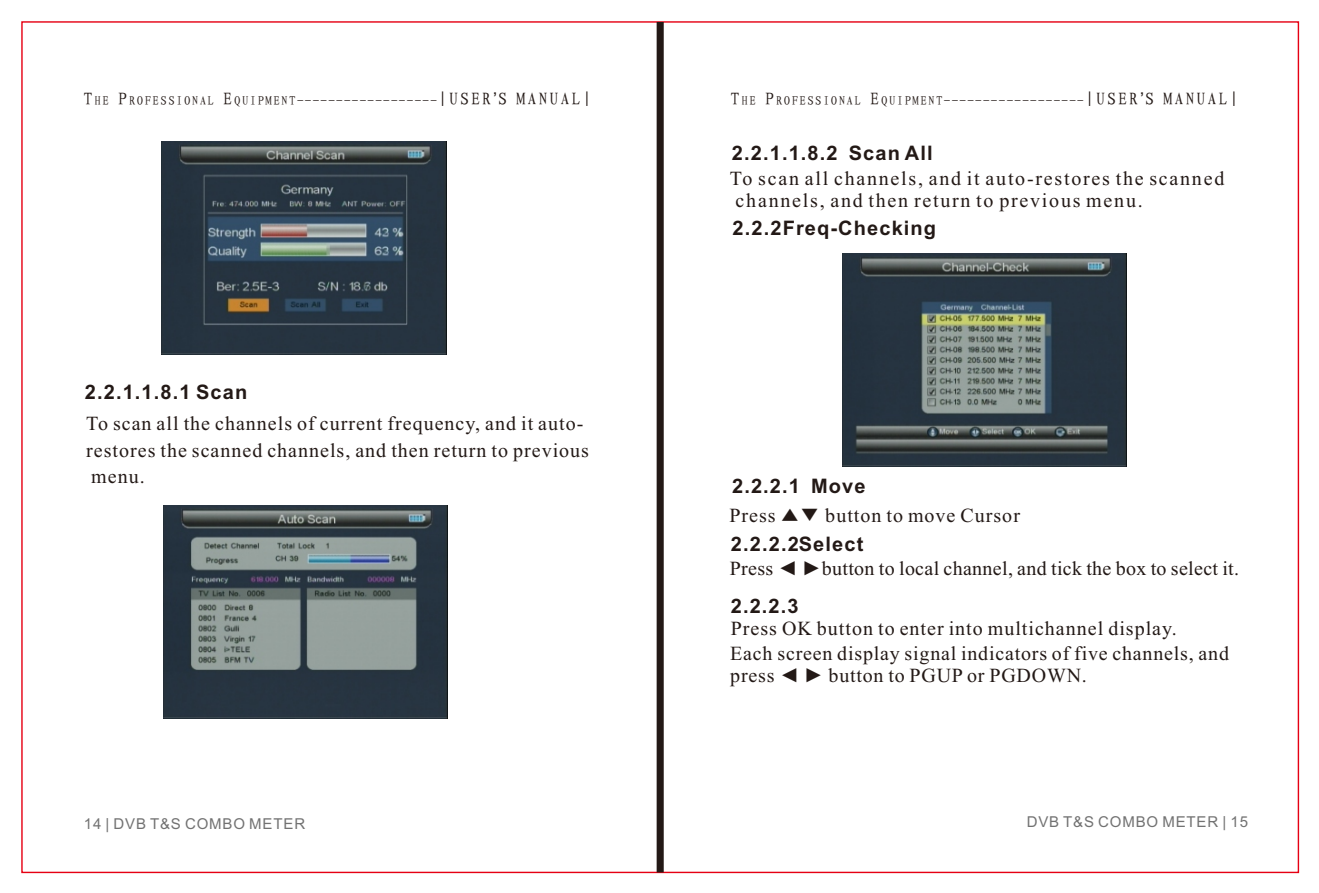
<style>
.page{position:relative;width:1319px;height:893px;background:#fff}
.page>*{position:absolute;margin:0;border:0;box-sizing:border-box;transform-origin:0 0}
.t1{font:20px/26.5px "Times New Roman";letter-spacing:.05em;color:#231916}
.t2{font:20px/22.2px "Times New Roman";letter-spacing:.085em;color:#231916}
.t3{font:700 20px "Arial";letter-spacing:.055em;color:#231916}
.t4{font:20px "Times New Roman";letter-spacing:.015em;color:#231916}
.t5{font:15px "Arial";letter-spacing:.055em;color:#727272}
.t6{font:12.5px "Fang Song GB2312";letter-spacing:.1em;color:#231916;scale:1.05 1}
.s1{font-size:17.5px}
.s2{font-family:"Arial";font-size:17.5px}
.s3{font-family:"Gulim"}
</style>
<div class="page">
<div style="left:656px;top:22px;width:7px;height:850px;background:#231916"></div>
<img style="left:162px;top:141px;width:284px;height:213px">
<img style="left:164px;top:506px;width:284px;height:213px">
<img style="left:842px;top:253px;width:284px;height:213px">
<p class="t6" style="left:84px;top:94px;width:485px"><span class="s1">T</span>HE <span class="s1">P</span>ROFESSIONAL <span class="s1">E</span>QUIPMENT------------------<span class="s1">|USER</span><span class="s2">’</span><span class="s1">S MANUAL|</span></p>
<p class="t6" style="left:730px;top:94px;width:485px"><span class="s1">T</span>HE <span class="s1">P</span>ROFESSIONAL <span class="s1">E</span>QUIPMENT------------------<span class="s1">|USER</span><span class="s2">’</span><span class="s1">S MANUAL|</span></p>
<p class="t3" style="left:85px;top:384px;width:164px">2.2.1.1.8.1 Scan</p>
<p class="t1" style="left:86px;top:412px;width:504px">To scan all the channels of current frequency, and it auto&shy;restores the scanned channels, and then return to previous menu.</p>
<p class="t3" style="left:731px;top:146px;width:202px">2.2.1.1.8.2 Scan All</p>
<p class="t2" style="left:729px;top:169px;width:496px">To scan all channels, and it auto-restores the scanned channels, and then return to previous menu.</p>
<p class="t3" style="left:732px;top:221px;width:205px">2.2.2Freq-Checking</p>
<p class="t3" style="left:732px;top:478px;width:135px">2.2.2.1 Move</p>
<p class="t1" style="left:729px;top:504px;width:292px">Press <span class="s3">▲▼</span> button to move Cursor</p>
<p class="t3" style="left:730px;top:537px;width:134px">2.2.2.2Select</p>
<p class="t4" style="left:729px;top:561px;width:510px">Press ◄ ►button to local channel, and tick the box to select it.</p>
<p class="t3" style="left:730px;top:598px;width:69px">2.2.2.3</p>
<p class="t1" style="left:730px;top:617px;width:500px;line-height:25.5px">Press OK button to enter into multichannel display.<br>Each screen display signal indicators of five channels, and</p>
<p class="t1" style="left:730px;top:664px;width:358px">press ◄ ► button to PGUP or PGDOWN.</p>
<p class="t5" style="left:84px;top:818px;width:223px">14 | DVB T&amp;S COMBO METER</p>
<p class="t5" style="left:1026px;top:816px;width:223px">DVB T&amp;S COMBO METER | 15</p>
</div>
